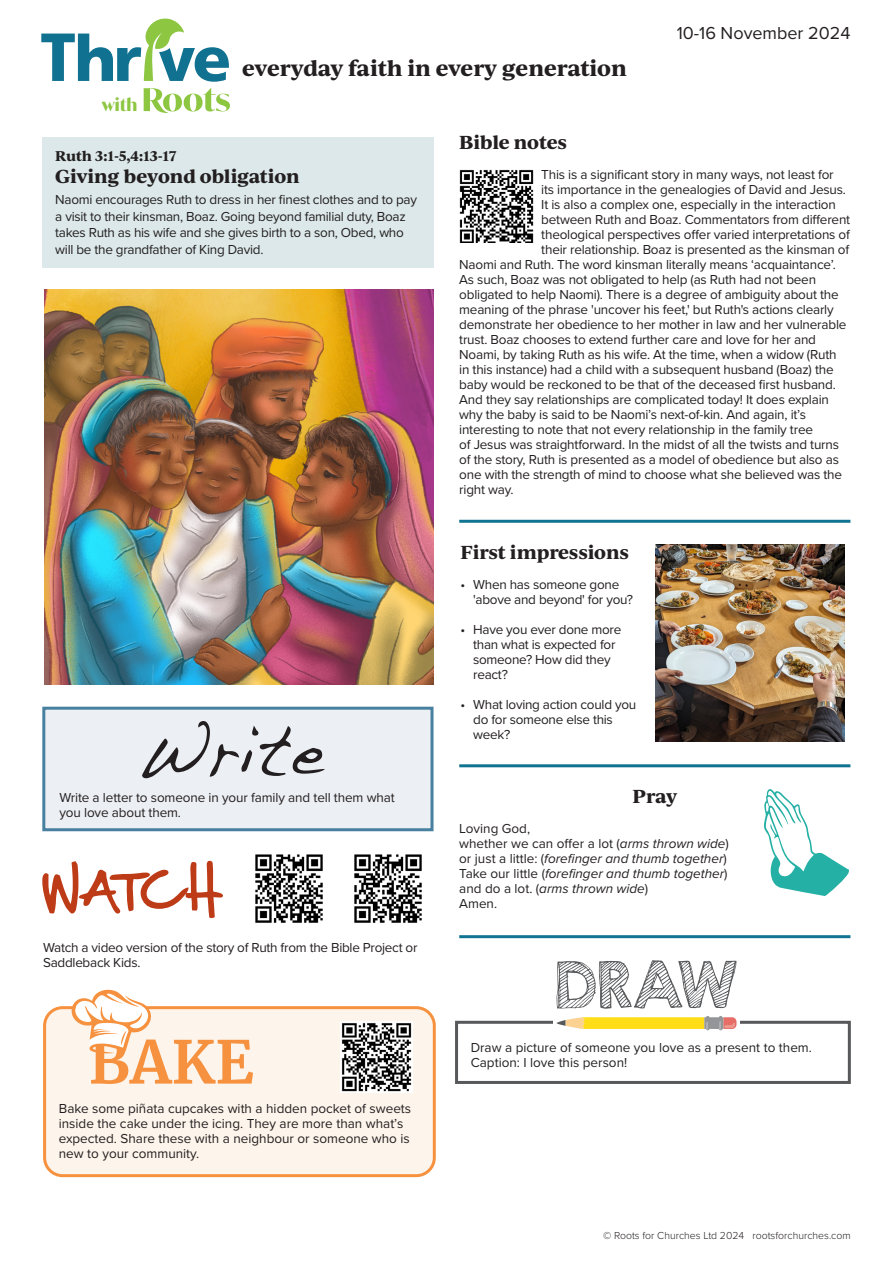
<style>
.page{position:relative;width:893px;height:1263px;background:#fff}
.page>*{position:absolute;margin:0;border:0;box-sizing:border-box;transform-origin:0 0}
.t1{font:700 21px "Ivy Journal";letter-spacing:-.015em;color:#231f20}
.t2{font:700 18px "Ivy Journal";letter-spacing:-.01em;color:#231f20}
.t3{font:18px "Proxima Nova";color:#231f20}
.t4{font:700 16.95px "Ivy Mode";color:#8dc641}
.t5{font:13.5px/15px "Proxima Nova";letter-spacing:-.015em;color:#231f20}
.t6{font:italic 13.5px "Proxima Nova";color:#231f20}
.t7{font:700 13.5px "Ivy Journal";letter-spacing:-.03em;color:#231f20}
._2020_BODY_TEXT{font:300 10.5px "Proxima Nova";color:#231f20}
.s1{font-style:italic}
.s2{font-style:normal}
</style>
<div class="page">
<svg style="left:41px;top:18px;width:188px;height:64px"></svg>
<svg style="left:144px;top:88px;width:86px;height:25px"></svg>
<div style="left:43px;top:138px;width:391px;height:130px;background:#dce8e9"></div>
<img style="left:656px;top:545px;width:189px;height:197px">
<hr style="left:459px;top:764px;width:391px;height:3px;background:#107391">
<hr style="left:459px;top:935px;width:391px;height:3px;background:#107391">
<hr style="left:459px;top:520px;width:391px;height:3px;background:#107391">
<img style="left:459px;top:169px;width:75px;height:73px">
<img style="left:44px;top:290px;width:390px;height:395px">
<svg style="left:42px;top:861px;width:181px;height:57px"></svg>
<div style="left:45px;top:1008px;width:389px;height:168px;background:#fdf4eb;border-radius:18px"></div>
<div style="left:43px;top:1006px;width:393px;height:171px;border:3px solid #f6923f;border-radius:18px"></div>
<svg style="left:71px;top:989px;width:182px;height:95px"></svg>
<div style="left:455px;top:1021px;width:396px;height:63px;border:3px solid #57585a"></div>
<div style="left:553px;top:1015px;width:186px;height:19px;background:#fff"></div>
<svg style="left:556px;top:960px;width:180px;height:49px"></svg>
<svg style="left:557px;top:1016px;width:179px;height:14px"></svg>
<img style="left:255px;top:854px;width:68px;height:69px">
<img style="left:354px;top:854px;width:68px;height:69px">
<img style="left:341px;top:1021px;width:71px;height:72px">
<div style="left:42px;top:707px;width:391px;height:124px;background:#eceff3;border:3px solid #48819f"></div>
<svg style="left:142px;top:721px;width:183px;height:57px"></svg>
<svg style="left:764px;top:789px;width:85px;height:107px"></svg>
<p class="t4" style="left:102px;top:93px;width:37px">with</p>
<p class="t1" style="left:242px;top:53px;width:386px">everyday faith in every generation</p>
<p class="t3" style="left:677px;top:20px;width:175px">10-16 November 2024</p>
<p class="t7" style="left:55px;top:146px;width:123px">Ruth 3:1-5,4:13-17</p>
<p class="t2" style="left:55px;top:163px;width:246px">Giving beyond obligation</p>
<p class="t5" style="left:55px;top:191px;width:363px;line-height:16.5px">Naomi encourages Ruth to dress in her finest clothes and to pay a visit to their kinsman, Boaz. Going beyond familial duty, Boaz takes Ruth as his wife and she gives birth to a son, Obed, who will be the grandfather of King David.</p>
<p class="t5" style="left:59px;top:789px;width:337px">Write a letter to someone in your family and tell them what you love about them.</p>
<p class="t5" style="left:43px;top:939px;width:376px">Watch a video version of the story of Ruth from the Bible Project or<br>Saddleback Kids.</p>
<p class="t5" style="left:59px;top:1100px;width:354px">Bake some piñata cupcakes with a hidden pocket of sweets inside the cake under the icing. They are more than what’s expected. Share these with a neighbour or someone who is new to your community.</p>
<p class="t2" style="left:459px;top:129px;width:109px">Bible notes</p>
<p class="t5" style="left:541px;top:167px;width:294px">This is a significant story in many ways, not least for</p>
<p class="t5" style="left:541px;top:182px;width:306px">its importance in the genealogies of David and Jesus.</p>
<p class="t5" style="left:541px;top:197px;width:296px">It is also a complex one, especially in the interaction</p>
<p class="t5" style="left:541px;top:212px;width:310px">between Ruth and Boaz. Commentators from different</p>
<p class="t5" style="left:541px;top:227px;width:310px">theological perspectives offer varied interpretations of</p>
<p class="t5" style="left:541px;top:242px;width:309px">their relationship. Boaz is presented as the kinsman of</p>
<p class="t5" style="left:459px;top:257px;width:378px">Naomi and Ruth. The word kinsman literally means ‘acquaintance’.</p>
<p class="t5" style="left:459px;top:272px;width:358px">As such, Boaz was not obligated to help (as Ruth had not been</p>
<p class="t5" style="left:459px;top:287px;width:381px">obligated to help Naomi). There is a degree of ambiguity about the</p>
<p class="t5" style="left:459px;top:302px;width:376px">meaning of the phrase 'uncover his feet,' but Ruth's actions clearly</p>
<p class="t5" style="left:459px;top:317px;width:389px">demonstrate her obedience to her mother in law and her vulnerable</p>
<p class="t5" style="left:459px;top:332px;width:358px">trust. Boaz chooses to extend further care and love for her and</p>
<p class="t5" style="left:459px;top:347px;width:379px">Noami, by taking Ruth as his wife. At the time, when a widow (Ruth</p>
<p class="t5" style="left:459px;top:362px;width:376px">in this instance) had a child with a subsequent husband (Boaz) the</p>
<p class="t5" style="left:459px;top:377px;width:378px">baby would be reckoned to be that of the deceased first husband.</p>
<p class="t5" style="left:459px;top:392px;width:371px">And they say relationships are complicated today! It does explain</p>
<p class="t5" style="left:459px;top:407px;width:348px">why the baby is said to be Naomi’s next-of-kin. And again, it’s</p>
<p class="t5" style="left:459px;top:422px;width:355px">interesting to note that not every relationship in the family tree</p>
<p class="t5" style="left:459px;top:437px;width:381px">of Jesus was straightforward. In the midst of all the twists and turns</p>
<p class="t5" style="left:459px;top:452px;width:381px">of the story, Ruth is presented as a model of obedience but also as</p>
<p class="t5" style="left:459px;top:467px;width:384px">one with the strength of mind to choose what she believed was the</p>
<p class="t5" style="left:459px;top:482px;width:56px">right way.</p>
<p class="t2" style="left:460px;top:538px;width:170px">First impressions</p>
<p class="t5" style="left:473px;top:576px;width:162px;text-indent:-13px">• When has someone gone 'above and beyond' for you?</p>
<p class="t5" style="left:473px;top:621px;width:150px;text-indent:-13px">• Have you ever done more than what is expected for someone? How did they react?</p>
<p class="t5" style="left:473px;top:696px;width:165px;text-indent:-13px">• What loving action could you do for someone else this week?</p>
<p class="t2" style="left:632px;top:783px;width:46px">Pray</p>
<p class="t5" style="left:459px;top:820px;width:72px">Loving God,</p>
<p class="t5" style="left:459px;top:835px;width:271px">whether we can offer a lot (<span class="s1">arms thrown wide</span>)</p>
<p class="t6" style="left:459px;top:848px;width:269px"><span class="s2">or just a little: (</span>forefinger and thumb together<span class="s2">)</span></p>
<p class="t6" style="left:459px;top:863px;width:270px"><span class="s2">Take our little (</span>forefinger and thumb together<span class="s2">)</span></p>
<p class="t6" style="left:459px;top:878px;width:190px"><span class="s2">and do a lot. (</span>arms thrown wide<span class="s2">)</span></p>
<p class="t5" style="left:459px;top:895px;width:39px">Amen.</p>
<p class="t5" style="left:471px;top:1039px;width:343px">Draw a picture of someone you love as a present to them.<br>Caption: I love this person!</p>
<p class="_2020_BODY_TEXT" style="left:603px;top:1228px;width:249px">© Roots for Churches Ltd 2024 rootsforchurches.com</p>
</div>
